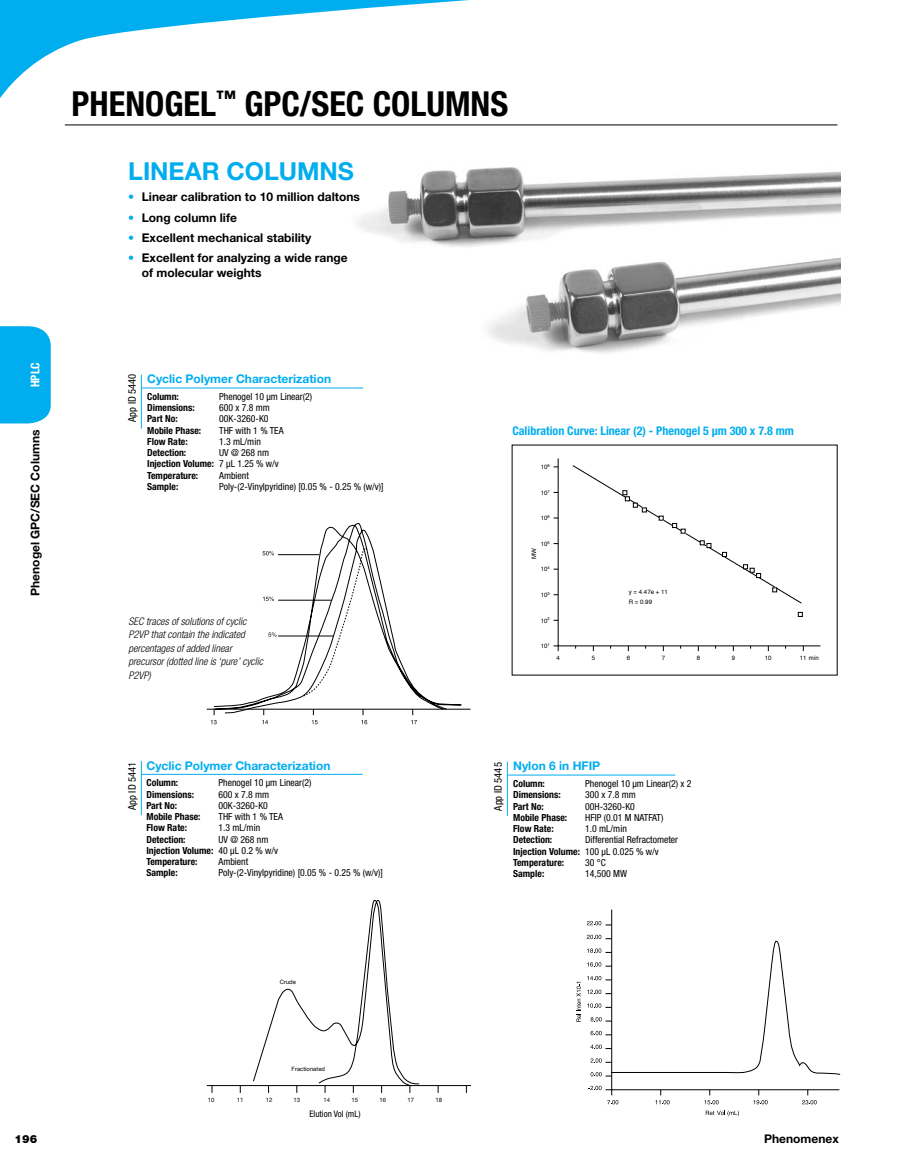
<style>
.page{position:relative;width:905px;height:1175px;background:#fff}
.page>*{position:absolute;margin:0;border:0;box-sizing:border-box;transform-origin:0 0}
.t1{font:700 condensed 34.5px "Helvetica Neue LT Std";color:#000}
.t2{font:700 24.75px "Helvetica Neue LT Std";color:#00adef}
.t3{font:700 12px/15px "Helvetica Neue LT Std";color:#000}
.t4{font:700 12px "Helvetica Neue LT Std";color:#00adef}
.t5{font:700 condensed 12px "Helvetica Neue LT Std";color:#00adef}
.t6{font:700 condensed 12px "Helvetica Neue LT Std";color:#fff}
.t7{font:900 11.25px "Helvetica Neue LT Std";color:#000}
.t8{font:italic 300 condensed 10.5px/13.5px "Helvetica Neue LT Std";color:#000}
.t9{font:condensed 10.5px "Helvetica Neue LT Std";color:#000}
.t10{font:condensed 9.75px/11.2px "Helvetica Neue LT Std";color:#000}
.t11{font:700 condensed 9.75px/11.2px "Helvetica Neue LT Std";color:#000}
.t12{font:condensed 9px "Helvetica Neue LT Std";color:#000}
.t13{font:6.15px/10.1px "Helvetica";color:#000}
.t14{font:6px "Helvetica Neue LT Std";color:#000}
.s1{color:#00adef}
.s2{font-weight:400}
.s3{font-weight:700}
</style>
<div class="page">
<hr style="left:65px;top:125px;width:772px;height:1px;background:#000">
<div style="left:0;top:326px;width:51px;height:97px;background:#00adef"></div>
<svg style="left:0;top:0;width:469px;height:98px"></svg>
<img style="left:358px;top:167px;width:482px;height:186px">
<svg style="left:214px;top:523px;width:248px;height:190px"></svg>
<svg style="left:303px;top:548px;width:64px;height:148px"></svg>
<svg style="left:262px;top:551px;width:12px;height:4px"></svg>
<hr style="left:278px;top:554px;width:41px;height:1px;background:#000">
<svg style="left:263px;top:596px;width:11px;height:5px"></svg>
<hr style="left:278px;top:600px;width:53px;height:1px;background:#000">
<svg style="left:268px;top:632px;width:8px;height:5px"></svg>
<hr style="left:278px;top:635px;width:55px;height:1px;background:#000">
<hr style="left:207px;top:709px;width:263px;height:1px;background:#000">
<svg style="left:211px;top:709px;width:6px;height:15px"></svg>
<svg style="left:262px;top:709px;width:6px;height:15px"></svg>
<svg style="left:312px;top:709px;width:5px;height:15px"></svg>
<svg style="left:361px;top:709px;width:6px;height:15px"></svg>
<svg style="left:411px;top:709px;width:6px;height:15px"></svg>
<hr style="left:141px;top:774px;width:221px;height:1px;background:#00adef">
<hr style="left:141px;top:761px;width:1px;height:54px;background:#00adef">
<hr style="left:142px;top:387px;width:221px;height:1px;background:#00adef">
<hr style="left:141px;top:375px;width:1px;height:54px;background:#00adef">
<svg style="left:253px;top:900px;width:167px;height:185px"></svg>
<svg style="left:553px;top:645px;width:6px;height:6px"></svg>
<svg style="left:558px;top:458px;width:262px;height:188px"></svg>
<svg style="left:576px;top:909px;width:264px;height:195px"></svg>
<svg style="left:705px;top:1110px;width:34px;height:6px"></svg>
<hr style="left:507px;top:774px;width:168px;height:1px;background:#00adef">
<hr style="left:507px;top:761px;width:1px;height:54px;background:#00adef">
<h1 class="t1" style="left:72px;top:83px;width:438px">PHENOGEL<sup>™</sup> GPC/SEC COLUMNS</h1>
<p class="t6" style="left:28px;top:387px;width:26px;rotate:-90deg">HPLC</p>
<p class="t3" style="left:28px;top:596px;width:168px;rotate:-90deg">Phenogel GPC/SEC Columns</p>
<h2 class="t2" style="left:128px;top:156px;width:29px">Linear</h2>
<h2 class="t2" style="left:226px;top:156px;width:38px">Columns</h2>
<p class="t3" style="left:128px;top:189px;width:233px"><span class="s1">•</span> Linear calibration to 10 million daltons</p>
<p class="t3" style="left:128px;top:210px;width:110px"><span class="s1">•</span> Long column life</p>
<p class="t3" style="left:128px;top:230px;width:184px"><span class="s1">•</span> Excellent mechanical stability</p>
<p class="t3" style="left:142px;top:250px;width:207px;text-indent:-13px"><span class="s1">•</span> Excellent for analyzing a wide range of molecular weights</p>
<p class="t9" style="left:126px;top:422px;width:50px;rotate:-90deg">App ID 5440</p>
<p class="t4" style="left:147px;top:371px;width:185px">Cyclic Polymer Characterization</p>
<p class="t11" style="left:147px;top:391px;width:33px">Column:</p>
<p class="t10" style="left:219px;top:391px;width:94px">Phenogel 10 μm Linear(2)</p>
<p class="t11" style="left:147px;top:402px;width:49px">Dimensions:</p>
<p class="t10" style="left:219px;top:402px;width:52px">600 x 7.8 mm</p>
<p class="t11" style="left:147px;top:413px;width:32px">Part No:</p>
<p class="t10" style="left:219px;top:413px;width:51px">00K-3260-K0</p>
<p class="t11" style="left:147px;top:424px;width:56px">Mobile Phase:</p>
<p class="t10" style="left:219px;top:424px;width:66px">THF with 1 % TEA</p>
<p class="t11" style="left:147px;top:436px;width:42px">Flow Rate:</p>
<p class="t10" style="left:219px;top:436px;width:43px">1.3 mL/min</p>
<p class="t11" style="left:147px;top:447px;width:41px">Detection:</p>
<p class="t11" style="left:147px;top:447px;width:133px;text-indent:72px"><span class="s2">UV @ 268 nm<br></span>Injection Volume: <span class="s2">7 µL 1.25 % w/v<br></span>Temperature:</p>
<p class="t10" style="left:219px;top:469px;width:31px">Ambient</p>
<p class="t11" style="left:147px;top:481px;width:33px">Sample:</p>
<p class="t10" style="left:219px;top:481px;width:166px">Poly-(2-Vinylpyridine) [0.05 % - 0.25 % (w/v)]</p>
<p class="t8" style="left:128px;top:614px;width:136px">SEC traces of solutions of cyclic<br>P2VP that contain the indicated percentages of added linear precursor (dotted line is ‘pure’ cyclic<br>P2VP)</p>
<p class="t9" style="left:126px;top:810px;width:50px;rotate:-90deg">App ID 5441</p>
<p class="t4" style="left:146px;top:758px;width:185px">Cyclic Polymer Characterization</p>
<p class="t11" style="left:146px;top:777px;width:33px">Column:</p>
<p class="t10" style="left:218px;top:777px;width:94px">Phenogel 10 μm Linear(2)</p>
<p class="t11" style="left:146px;top:788px;width:49px">Dimensions:</p>
<p class="t10" style="left:218px;top:788px;width:52px">600 x 7.8 mm</p>
<p class="t11" style="left:146px;top:799px;width:32px">Part No:</p>
<p class="t10" style="left:218px;top:799px;width:51px">00K-3260-K0</p>
<p class="t11" style="left:146px;top:810px;width:56px">Mobile Phase:</p>
<p class="t10" style="left:218px;top:811px;width:66px">THF with 1 % TEA</p>
<p class="t11" style="left:146px;top:822px;width:42px">Flow Rate:</p>
<p class="t10" style="left:218px;top:822px;width:43px">1.3 mL/min</p>
<p class="t11" style="left:146px;top:833px;width:41px">Detection:</p>
<p class="t11" style="left:146px;top:833px;width:133px;text-indent:72px"><span class="s2">UV @ 268 nm<br></span>Injection Volume: <span class="s2">40 µL 0.2 % w/v<br></span>Temperature:</p>
<p class="t10" style="left:218px;top:856px;width:31px">Ambient</p>
<p class="t11" style="left:146px;top:867px;width:33px">Sample:</p>
<p class="t10" style="left:218px;top:867px;width:166px">Poly-(2-Vinylpyridine) [0.05 % - 0.25 % (w/v)]</p>
<p class="t14" style="left:280px;top:977px;width:18px">Crude</p>
<p class="t14" style="left:208px;top:1096px;width:8px">10</p>
<p class="t14" style="left:237px;top:1096px;width:8px">11</p>
<p class="t14" style="left:266px;top:1096px;width:8px">12</p>
<p class="t14" style="left:291px;top:1065px;width:35px">Fractionated</p>
<p class="t14" style="left:293px;top:1096px;width:8px">13</p>
<p class="t14" style="left:323px;top:1096px;width:8px">14</p>
<p class="t14" style="left:351px;top:1096px;width:8px">15</p>
<p class="t14" style="left:379px;top:1096px;width:8px">16</p>
<p class="t14" style="left:407px;top:1096px;width:8px">17</p>
<p class="t14" style="left:435px;top:1096px;width:8px">18</p>
<p class="t12" style="left:309px;top:1108px;width:53px">Elution Vol (mL)</p>
<p class="t5" style="left:512px;top:423px;width:283px">Calibration Curve: Linear (2) - Phenogel 5 μm 300 x 7.8 mm</p>
<p class="t13" style="left:540px;top:462px;width:11px">10<sup>8</sup></p>
<p class="t13" style="left:540px;top:487px;width:11px">10<sup>7</sup></p>
<p class="t13" style="left:540px;top:513px;width:11px">10<sup>6</sup></p>
<p class="t13" style="left:540px;top:538px;width:11px">10<sup>5</sup></p>
<p class="t13" style="left:528px;top:558px;width:12px;rotate:-90deg">MW</p>
<p class="t13" style="left:540px;top:564px;width:11px">10<sup>4</sup></p>
<p class="t13" style="left:540px;top:589px;width:11px">10<sup>3</sup></p>
<p class="t13" style="left:540px;top:615px;width:11px">10<sup>2</sup></p>
<p class="t13" style="left:540px;top:640px;width:11px">10<sup>1</sup></p>
<p class="t13" style="left:628px;top:586px;width:41px">y = 4.47e + 11<br>R = 0.99</p>
<p class="t13" style="left:556px;top:653px;width:5px">4</p>
<p class="t13" style="left:591px;top:653px;width:5px">5</p>
<p class="t13" style="left:626px;top:653px;width:5px">6</p>
<p class="t13" style="left:661px;top:653px;width:5px">7</p>
<p class="t13" style="left:696px;top:653px;width:5px">8</p>
<p class="t13" style="left:731px;top:653px;width:5px">9</p>
<p class="t13" style="left:764px;top:653px;width:8px">10</p>
<p class="t13" style="left:799px;top:653px;width:20px">11 min</p>
<p class="t9" style="left:492px;top:810px;width:50px;rotate:-90deg">App ID 5445</p>
<p class="t4" style="left:513px;top:758px;width:89px">Nylon 6 in HFIP</p>
<p class="t11" style="left:513px;top:777px;width:33px">Column:</p>
<p class="t10" style="left:585px;top:778px;width:108px">Phenogel 10 μm Linear(2) x 2</p>
<p class="t11" style="left:513px;top:789px;width:49px">Dimensions:</p>
<p class="t10" style="left:585px;top:789px;width:52px">300 x 7.8 mm</p>
<p class="t11" style="left:513px;top:800px;width:32px">Part No:</p>
<p class="t10" style="left:585px;top:800px;width:51px">00H-3260-K0</p>
<p class="t11" style="left:513px;top:811px;width:56px">Mobile Phase:</p>
<p class="t10" style="left:585px;top:811px;width:80px">HFIP (0.01 M NATFAT)</p>
<p class="t11" style="left:513px;top:822px;width:42px">Flow Rate:</p>
<p class="t10" style="left:585px;top:823px;width:43px">1.0 mL/min</p>
<p class="t11" style="left:513px;top:834px;width:41px">Detection:</p>
<p class="t10" style="left:513px;top:834px;width:166px;text-indent:72px">Differential Refractometer<br><span class="s3">Injection Volume:</span> 100 µL 0.025 % w/v<br><span class="s3">Temperature:</span></p>
<p class="t10" style="left:585px;top:856px;width:22px">30 °C</p>
<p class="t11" style="left:513px;top:867px;width:33px">Sample:</p>
<p class="t10" style="left:585px;top:868px;width:43px">14,500 MW</p>
<p class="t7" style="left:15px;top:1131px;width:24px">196</p>
<p class="t3" style="left:764px;top:1131px;width:76px">Phenomenex</p>
</div>
